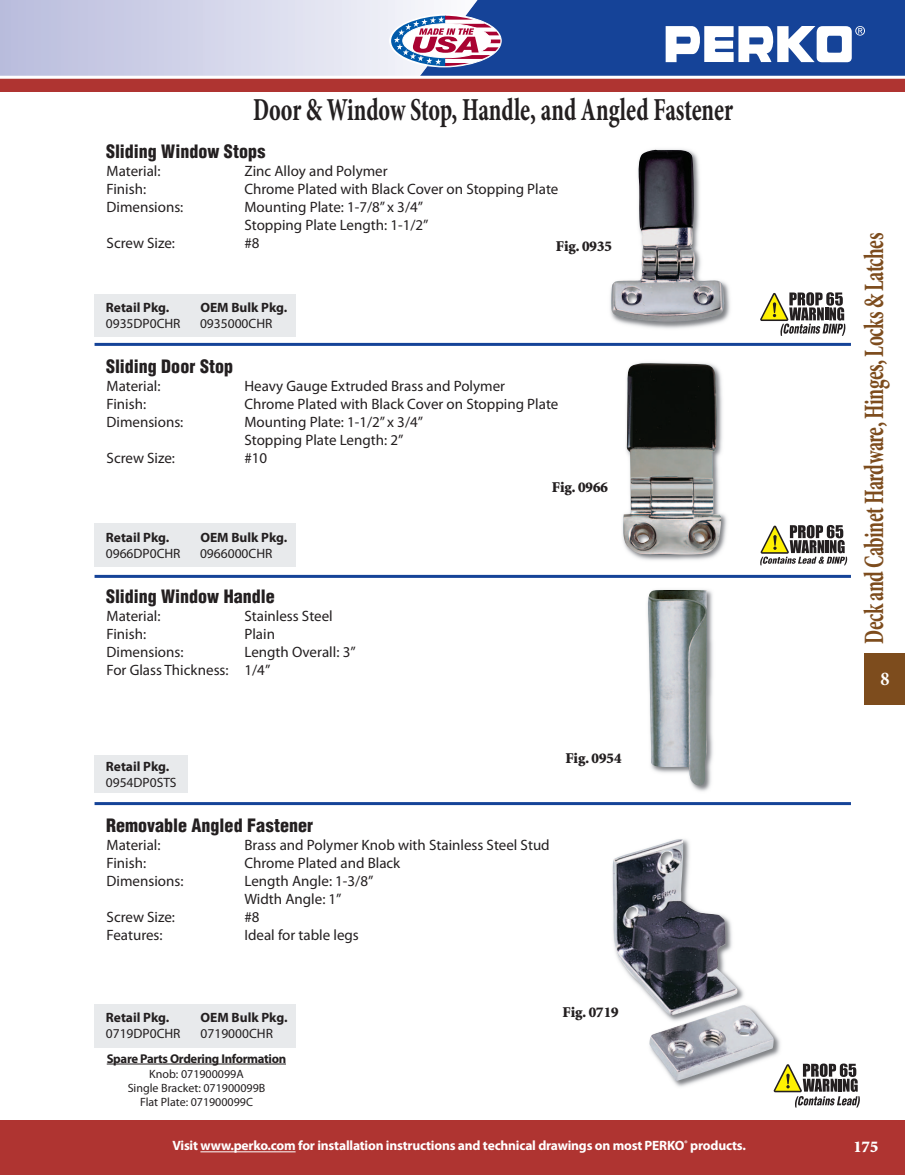
<style>
.page{position:relative;width:905px;height:1175px;background:#fff}
.page>*{position:absolute;margin:0;border:0;box-sizing:border-box;transform-origin:0 0}
.t1{font:700 condensed 32.4px "Minion Pro";color:#231f20;scale:.74 1}
.t2{font:700 condensed 28.35px "Minion Pro";letter-spacing:-.025em;color:#7d4c1d;scale:.74 1}
.t3{font:700 condensed 19.5px "Minion Pro";color:#fff}
.t4{font:900 condensed 18px "Helvetica";color:#231f20}
.t5{font:900 16.5px "Minion";color:#fff}
.t6{font:15px/18px "Myriad Pro";color:#231f20}
.t7{font:900 15px "Minion";color:#231f20}
.t8{font:700 13.5px "Myriad Pro";letter-spacing:-.015em;color:#fff}
.t9{font:700 13.5px "Myriad Pro";color:#231f20}
.t10{font:13.5px "Myriad Pro";color:#231f20}
.t11{font:700 12.75px "Myriad Pro";letter-spacing:-.025em;color:#231f20}
.t12{font:12px/14.4px "Myriad Pro";color:#231f20;text-align:center}
</style>
<div class="page">
<div style="left:0;top:77px;width:904px;height:15px;background:#af3431"></div>
<div style="left:864px;top:653px;width:40px;height:52px;background:#7d4c1d"></div>
<div style="left:0;top:1121px;width:904px;height:53px;background:#af3431"></div>
<div style="left:414px;top:0;width:490px;height:77px;background:#154398"></div>
<hr style="left:200px;top:1151px;width:95px;height:1px;background:#fff">
<svg style="left:665px;top:26px;width:200px;height:36px"></svg>
<hr style="left:0;top:76px;width:904px;height:3px;background:#fff">
<svg style="left:0;top:0;width:501px;height:76px;background:#c9c9e1"></svg>
<img style="left:612px;top:839px;width:162px;height:242px">
<img style="left:606px;top:342px;width:144px;height:233px">
<img style="left:623px;top:363px;width:98px;height:192px">
<img style="left:610px;top:283px;width:120px;height:46px">
<img style="left:611px;top:149px;width:114px;height:173px">
<hr style="left:107px;top:1063px;width:179px;height:1px;background:#231f20">
<hr style="left:94px;top:343px;width:756px;height:3px;background:#154398">
<img style="left:692px;top:590px;width:21px;height:202px">
<img style="left:647px;top:589px;width:60px;height:197px">
<div style="left:94px;top:294px;width:202px;height:43px;background:#e8eaec"></div>
<div style="left:94px;top:523px;width:202px;height:44px;background:#e8eaec"></div>
<hr style="left:94px;top:575px;width:756px;height:3px;background:#154398">
<div style="left:94px;top:755px;width:94px;height:37px;background:#e8eaec"></div>
<hr style="left:94px;top:802px;width:756px;height:3px;background:#154398">
<svg style="left:760px;top:525px;width:87px;height:40px"></svg>
<svg style="left:773px;top:1063px;width:86px;height:44px"></svg>
<div style="left:94px;top:1004px;width:202px;height:44px;background:#e8eaec"></div>
<svg style="left:760px;top:292px;width:85px;height:44px"></svg>
<h1 class="t1" style="left:253px;top:98px;width:650px">Door &amp; Window Stop, Handle, and Angled Fastener</h1>
<p class="t4" style="left:106px;top:144px;width:161px">Sliding Window Stops</p>
<p class="t6" style="left:106px;top:163px;width:56px">Material:</p>
<p class="t6" style="left:244px;top:163px;width:145px">Zinc Alloy and Polymer</p>
<p class="t6" style="left:106px;top:181px;width:41px">Finish:</p>
<p class="t6" style="left:244px;top:181px;width:315px">Chrome Plated with Black Cover on Stopping Plate</p>
<p class="t6" style="left:106px;top:199px;width:78px">Dimensions:</p>
<p class="t6" style="left:244px;top:199px;width:186px">Mounting Plate: 1-7/8” x 3/4”<br>Stopping Plate Length: 1-1/2”</p>
<p class="t6" style="left:106px;top:235px;width:70px">Screw Size:</p>
<p class="t6" style="left:244px;top:235px;width:17px">#8</p>
<p class="t7" style="left:556px;top:241px;width:58px">Fig. 0935</p>
<p class="t9" style="left:106px;top:302px;width:65px">Retail Pkg.</p>
<p class="t9" style="left:200px;top:302px;width:88px">OEM Bulk Pkg.</p>
<p class="t10" style="left:106px;top:319px;width:76px">0935DP0CHR</p>
<p class="t10" style="left:200px;top:319px;width:74px">0935000CHR</p>
<p class="t4" style="left:106px;top:359px;width:129px">Sliding Door Stop</p>
<p class="t6" style="left:106px;top:378px;width:56px">Material:</p>
<p class="t6" style="left:244px;top:378px;width:262px">Heavy Gauge Extruded Brass and Polymer</p>
<p class="t6" style="left:106px;top:396px;width:41px">Finish:</p>
<p class="t6" style="left:244px;top:396px;width:315px">Chrome Plated with Black Cover on Stopping Plate</p>
<p class="t6" style="left:106px;top:414px;width:78px">Dimensions:</p>
<p class="t6" style="left:244px;top:414px;width:180px">Mounting Plate: 1-1/2” x 3/4”<br>Stopping Plate Length: 2”</p>
<p class="t6" style="left:106px;top:450px;width:70px">Screw Size:</p>
<p class="t6" style="left:244px;top:450px;width:24px">#10</p>
<p class="t9" style="left:106px;top:532px;width:65px">Retail Pkg.</p>
<p class="t9" style="left:200px;top:532px;width:88px">OEM Bulk Pkg.</p>
<p class="t10" style="left:106px;top:548px;width:76px">0966DP0CHR</p>
<p class="t10" style="left:200px;top:548px;width:74px">0966000CHR</p>
<p class="t4" style="left:106px;top:589px;width:170px">Sliding Window Handle</p>
<p class="t6" style="left:106px;top:607px;width:55px">Material:</p>
<p class="t6" style="left:244px;top:607px;width:90px">Stainless Steel</p>
<p class="t6" style="left:106px;top:625px;width:41px">Finish:</p>
<p class="t6" style="left:244px;top:625px;width:32px">Plain</p>
<p class="t6" style="left:106px;top:643px;width:78px">Dimensions:</p>
<p class="t6" style="left:106px;top:643px;width:251px;text-indent:138px">Length Overall: 3”<br>For Glass Thickness: 1/4”</p>
<p class="t7" style="left:552px;top:481px;width:58px">Fig. 0966</p>
<p class="t9" style="left:106px;top:761px;width:65px">Retail Pkg.</p>
<p class="t10" style="left:106px;top:777px;width:72px">0954DP0STS</p>
<p class="t4" style="left:106px;top:818px;width:209px">Removable Angled Fastener</p>
<p class="t6" style="left:106px;top:837px;width:55px">Material:</p>
<p class="t6" style="left:244px;top:837px;width:307px">Brass and Polymer Knob with Stainless Steel Stud</p>
<p class="t6" style="left:106px;top:855px;width:41px">Finish:</p>
<p class="t6" style="left:244px;top:855px;width:157px">Chrome Plated and Black</p>
<p class="t6" style="left:106px;top:873px;width:78px">Dimensions:</p>
<p class="t6" style="left:244px;top:873px;width:130px">Length Angle: 1-3/8”<br>Width Angle: 1”</p>
<p class="t6" style="left:106px;top:909px;width:70px">Screw Size:</p>
<p class="t6" style="left:244px;top:909px;width:17px">#8</p>
<p class="t6" style="left:106px;top:927px;width:58px">Features:</p>
<p class="t6" style="left:244px;top:927px;width:116px">Ideal for table legs</p>
<p class="t7" style="left:565px;top:752px;width:58px">Fig. 0954</p>
<p class="t9" style="left:106px;top:1012px;width:65px">Retail Pkg.</p>
<p class="t9" style="left:200px;top:1012px;width:88px">OEM Bulk Pkg.</p>
<p class="t10" style="left:106px;top:1028px;width:76px">0719DP0CHR</p>
<p class="t10" style="left:200px;top:1028px;width:74px">0719000CHR</p>
<p class="t11" style="left:107px;top:1053px;width:181px">Spare Parts Ordering Information</p>
<p class="t12" style="left:128px;top:1067px;width:139px">Knob: 071900099A<br>Single Bracket: 071900099B<br>Flat Plate: 071900099C</p>
<p class="t7" style="left:562px;top:1006px;width:58px">Fig. 0719</p>
<h2 class="t2" style="left:863px;top:644px;width:557px;rotate:-90deg">Deck and Cabinet Hardware, Hinges, Locks &amp; Latches</h2>
<h3 class="t3" style="left:880px;top:671px;width:11px">8</h3>
<p class="t8" style="left:172px;top:1140px;width:575px">Visit www.perko.com for installation instructions and technical drawings on most PERKO<sup>®</sup> products.</p>
<p class="t5" style="left:853px;top:1139px;width:26px">175</p>
</div>
